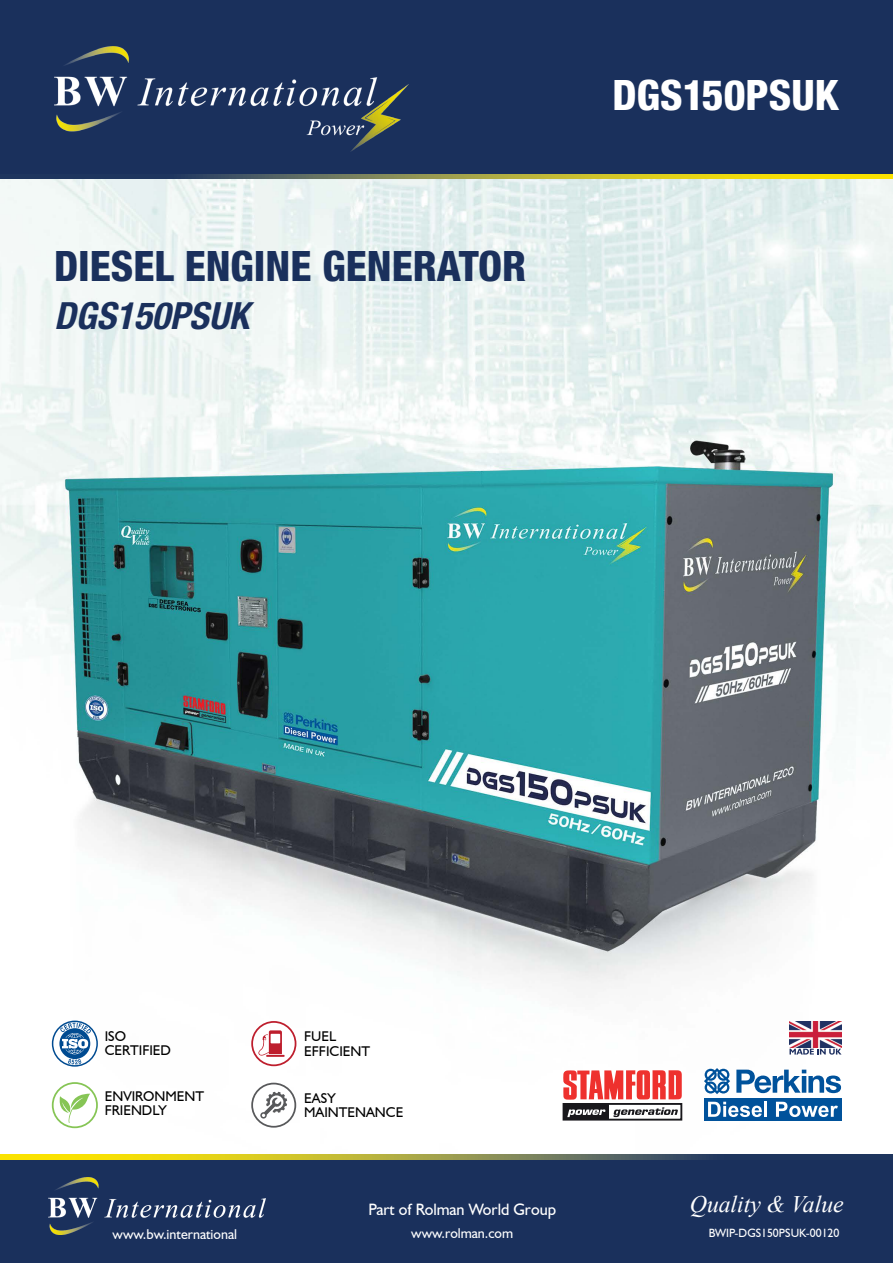
<style>
.page{position:relative;width:893px;height:1263px;background:#fff}
.page>*{position:absolute;margin:0;border:0;box-sizing:border-box;transform-origin:0 0}
.t1{font:800 condensed 42px "Helvetica Neue LT Std";color:#1a305c}
.t2{font:800 condensed 42px "Helvetica Neue LT Std";color:#fff}
.t3{font:italic 700 condensed 37.5px "Helvetica Neue LT Std";color:#1a305c}
.t4{font:italic 23.7px "Times New Roman";color:#fff}
.t5{font:16.5px "Humanist 521 BT";color:#fff}
.t6{font:14.25px "Humanist 521 BT";color:#fff}
.t7{font:14.1px/14.1px "Humanist 521 BT";color:#000}
.t8{font:12px "Humanist 521 BT";color:#fff}
</style>
<div class="page">
<img style="left:0;top:178px;width:893px;height:977px">
<div style="left:0;top:1159px;width:893px;height:104px;background:#1a305c"></div>
<svg style="left:0;top:1155px;width:893px;height:4px;background:#91923e"></svg>
<div style="left:0;top:0;width:893px;height:174px;background:#1a305c"></div>
<svg style="left:0;top:174px;width:893px;height:4px;background:#91923e"></svg>
<img style="left:54px;top:46px;width:354px;height:106px">
<img style="left:49px;top:1177px;width:216px;height:57px">
<div style="left:563px;top:1103px;width:119px;height:17px;border:2px solid #19181c"></div>
<div style="left:563px;top:1104px;width:46px;height:15px;background:#19181c"></div>
<svg style="left:563px;top:1070px;width:119px;height:30px"></svg>
<svg style="left:567px;top:1109px;width:38px;height:8px"></svg>
<svg style="left:613px;top:1107px;width:65px;height:10px"></svg>
<svg style="left:704px;top:1068px;width:26px;height:26px"></svg>
<svg style="left:736px;top:1069px;width:105px;height:24px"></svg>
<div style="left:704px;top:1098px;width:137px;height:22px;background:#00529b"></div>
<svg style="left:708px;top:1102px;width:54px;height:15px"></svg>
<hr style="left:764px;top:1102px;width:3px;height:15px;background:#fff">
<svg style="left:776px;top:1102px;width:62px;height:15px"></svg>
<img style="left:789px;top:1021px;width:52px;height:26px">
<svg style="left:789px;top:1049px;width:52px;height:6px"></svg>
<svg style="left:53px;top:1083px;width:44px;height:44px"></svg>
<div style="left:52px;top:1082px;width:46px;height:46px;border:2px solid #86c555;border-radius:50%"></div>
<svg style="left:60px;top:1094px;width:30px;height:29px"></svg>
<svg style="left:53px;top:1021px;width:44px;height:45px"></svg>
<div style="left:52px;top:1020px;width:46px;height:47px;border:2px solid #004b91;border-radius:50%"></div>
<svg style="left:60px;top:1023px;width:31px;height:41px"></svg>
<svg style="left:252px;top:1022px;width:44px;height:43px"></svg>
<div style="left:251px;top:1021px;width:45px;height:45px;border:2px solid #be1e2d;border-radius:50%"></div>
<svg style="left:257px;top:1030px;width:28px;height:27px"></svg>
<svg style="left:252px;top:1083px;width:43px;height:44px"></svg>
<div style="left:251px;top:1083px;width:45px;height:45px;border:2px solid #58595b;border-radius:50%"></div>
<svg style="left:260px;top:1092px;width:27px;height:26px"></svg>
<h1 class="t1" style="left:54px;top:240px;width:474px">DIESEL ENGINE GENERATOR</h1>
<h2 class="t3" style="left:54px;top:293px;width:197px">DGS150PSUK</h2>
<h1 class="t2" style="left:613px;top:69px;width:228px">DGS150PSUK</h1>
<p class="t7" style="left:105px;top:1029px;width:68px">ISO<br>CERTIFIED</p>
<p class="t7" style="left:304px;top:1029px;width:68px">FUEL<br>EFFICIENT</p>
<p class="t7" style="left:304px;top:1091px;width:101px">EASY<br>MAINTENANCE</p>
<p class="t7" style="left:105px;top:1089px;width:101px">ENVIRONMENT<br>FRIENDLY</p>
<p class="t5" style="left:368px;top:1199px;width:189px">Part of Rolman World Group</p>
<p class="t6" style="left:113px;top:1225px;width:126px">www.bw.international</p>
<p class="t6" style="left:411px;top:1224px;width:103px">www.rolman.com</p>
<h3 class="t4" style="left:690px;top:1188px;width:155px">Quality &amp; Value</h3>
<p class="t8" style="left:709px;top:1226px;width:132px">BWIP-DGS150PSUK-00120</p>
</div>
